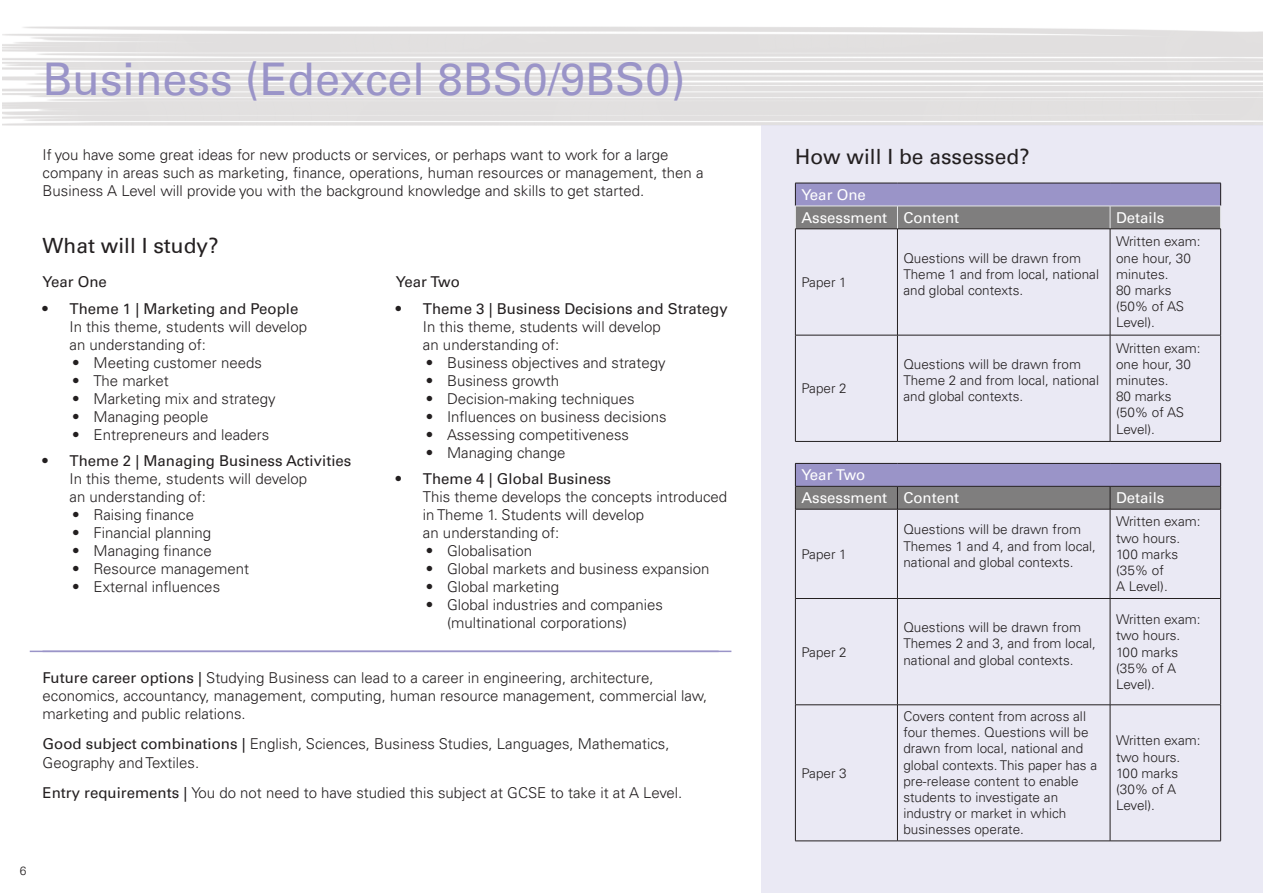
<style>
.page{position:relative;width:1263px;height:893px;background:#fff}
.page>*{position:absolute;margin:0;border:0;box-sizing:border-box;transform-origin:0 0}
.t1{font:45px "Univers LT Pro 55 Roman";color:#9a94c8}
.t2{font:21px "Univers LT Pro 55 Roman";color:#231f20}
.t3{font:300 15px/18px "Univers LT Pro 45";color:#231f20}
.t4{font:15px "Univers LT Pro 55 Roman";color:#fff}
.t5{font:15px "Univers LT Pro 55 Roman";color:#231f20}
.t6{font:300 13.5px/16.2px "Univers LT Pro 45";color:#231f20}
.t7{font:300 12px "Univers LT Pro 45";color:#231f20}
.s1{font-family:"Univers LT Pro 55 Roman";font-weight:400}
</style>
<div class="page">
<hr style="left:43px;top:651px;width:688px;height:1px;background:#9a94c8">
<hr style="left:30px;top:651px;width:689px;height:1px;background:#9a94c8">
<div style="left:761px;top:125px;width:502px;height:768px;background:#eae9f4"></div>
<hr style="left:795px;top:229px;width:1px;height:106px;background:#231f20">
<hr style="left:897px;top:229px;width:1px;height:106px;background:#231f20">
<hr style="left:1110px;top:229px;width:1px;height:106px;background:#231f20">
<hr style="left:1220px;top:229px;width:1px;height:106px;background:#231f20">
<hr style="left:795px;top:335px;width:102px;height:1px;background:#231f20">
<hr style="left:795px;top:335px;width:1px;height:106px;background:#231f20">
<hr style="left:897px;top:335px;width:213px;height:1px;background:#231f20">
<hr style="left:897px;top:335px;width:1px;height:106px;background:#231f20">
<hr style="left:1110px;top:335px;width:111px;height:1px;background:#231f20">
<hr style="left:1110px;top:335px;width:1px;height:106px;background:#231f20">
<hr style="left:1220px;top:335px;width:1px;height:106px;background:#231f20">
<hr style="left:795px;top:441px;width:102px;height:1px;background:#231f20">
<hr style="left:897px;top:441px;width:213px;height:1px;background:#231f20">
<hr style="left:1110px;top:441px;width:111px;height:1px;background:#231f20">
<svg style="left:795px;top:183px;width:426px;height:46px;background:#8c88a1"></svg>
<hr style="left:795px;top:229px;width:102px;height:1px;background:#231f20">
<hr style="left:897px;top:229px;width:213px;height:1px;background:#231f20">
<hr style="left:1110px;top:229px;width:111px;height:1px;background:#231f20">
<hr style="left:795px;top:463px;width:102px;height:1px;background:#231f20">
<hr style="left:897px;top:463px;width:213px;height:1px;background:#231f20">
<hr style="left:1110px;top:463px;width:111px;height:1px;background:#231f20">
<svg style="left:795px;top:464px;width:426px;height:45px;background:#88859e"></svg>
<hr style="left:795px;top:509px;width:102px;height:1px;background:#231f20">
<hr style="left:795px;top:509px;width:1px;height:89px;background:#231f20">
<hr style="left:897px;top:509px;width:213px;height:1px;background:#231f20">
<hr style="left:897px;top:509px;width:1px;height:89px;background:#231f20">
<hr style="left:1110px;top:509px;width:111px;height:1px;background:#231f20">
<hr style="left:1110px;top:509px;width:1px;height:89px;background:#231f20">
<hr style="left:1220px;top:509px;width:1px;height:89px;background:#231f20">
<hr style="left:795px;top:598px;width:102px;height:1px;background:#231f20">
<hr style="left:795px;top:599px;width:1px;height:106px;background:#231f20">
<hr style="left:897px;top:598px;width:213px;height:1px;background:#231f20">
<hr style="left:897px;top:599px;width:1px;height:106px;background:#231f20">
<hr style="left:1110px;top:598px;width:111px;height:1px;background:#231f20">
<hr style="left:1110px;top:599px;width:1px;height:106px;background:#231f20">
<hr style="left:1220px;top:599px;width:1px;height:106px;background:#231f20">
<hr style="left:795px;top:704px;width:102px;height:1px;background:#231f20">
<hr style="left:795px;top:705px;width:1px;height:136px;background:#231f20">
<hr style="left:897px;top:704px;width:213px;height:1px;background:#231f20">
<hr style="left:897px;top:705px;width:1px;height:136px;background:#231f20">
<hr style="left:1110px;top:704px;width:111px;height:1px;background:#231f20">
<hr style="left:1110px;top:705px;width:1px;height:136px;background:#231f20">
<hr style="left:1220px;top:705px;width:1px;height:136px;background:#231f20">
<hr style="left:795px;top:841px;width:102px;height:1px;background:#231f20">
<hr style="left:897px;top:841px;width:213px;height:1px;background:#231f20">
<hr style="left:1110px;top:841px;width:111px;height:1px;background:#231f20">
<p class="t1" style="left:43px;top:48px;width:644px">Business (Edexcel 8BS0/9BS0)</p>
<p class="t3" style="left:43px;top:145px;width:662px">If you have some great ideas for new products or services, or perhaps want to work for a large company in areas such as marketing, finance, operations, human resources or management, then a<br>Business A Level will provide you with the background knowledge and skills to get started.</p>
<p class="t2" style="left:43px;top:231px;width:178px">What will I study?</p>
<p class="t5" style="left:43px;top:272px;width:66px">Year One</p>
<p class="t3" style="left:70px;top:299px;width:239px;text-indent:-27px"><span class="s1">• Theme 1 | Marketing and People<br></span>In this theme, students will develop an understanding of:</p>
<p class="t3" style="left:72px;top:353px;width:191px">• Meeting customer needs</p>
<p class="t3" style="left:72px;top:371px;width:98px">• The market</p>
<p class="t3" style="left:72px;top:389px;width:205px">• Marketing mix and strategy</p>
<p class="t3" style="left:72px;top:407px;width:138px">• Managing people</p>
<p class="t3" style="left:72px;top:425px;width:199px">• Entrepreneurs and leaders</p>
<p class="t3" style="left:70px;top:452px;width:283px;text-indent:-27px"><span class="s1">• Theme 2 | Managing Business Activities<br></span>In this theme, students will develop<br>an understanding of:</p>
<p class="t3" style="left:72px;top:506px;width:123px">• Raising finance</p>
<p class="t3" style="left:72px;top:524px;width:140px">• Financial planning</p>
<p class="t3" style="left:72px;top:542px;width:141px">• Managing finance</p>
<p class="t3" style="left:72px;top:560px;width:178px">• Resource management</p>
<p class="t3" style="left:72px;top:578px;width:149px">• External influences</p>
<p class="t5" style="left:396px;top:272px;width:65px">Year Two</p>
<p class="t3" style="left:423px;top:299px;width:306px;text-indent:-27px"><span class="s1">• Theme 3 | Business Decisions and Strategy<br></span>In this theme, students will develop<br>an understanding of:</p>
<p class="t3" style="left:426px;top:353px;width:241px">• Business objectives and strategy</p>
<p class="t3" style="left:426px;top:371px;width:135px">• Business growth</p>
<p class="t3" style="left:426px;top:389px;width:210px">• Decision-making techniques</p>
<p class="t3" style="left:426px;top:407px;width:242px">• Influences on business decisions</p>
<p class="t3" style="left:426px;top:425px;width:205px">• Assessing competitiveness</p>
<p class="t3" style="left:426px;top:443px;width:141px">• Managing change</p>
<p class="t3" style="left:423px;top:470px;width:306px;text-indent:-27px"><span class="s1">• Theme 4 | Global Business<br></span>This theme develops the concepts introduced in Theme 1. Students will develop<br>an understanding of:</p>
<p class="t3" style="left:426px;top:542px;width:108px">• Globalisation</p>
<p class="t3" style="left:426px;top:560px;width:285px">• Global markets and business expansion</p>
<p class="t3" style="left:426px;top:578px;width:135px">• Global marketing</p>
<p class="t3" style="left:447px;top:596px;width:217px;text-indent:-21px">• Global industries and companies (multinational corporations)</p>
<p class="t3" style="left:43px;top:668px;width:666px"><span class="s1">Future career options |</span> Studying Business can lead to a career in engineering, architecture, economics, accountancy, management, computing, human resource management, commercial law, marketing and public relations.</p>
<p class="t3" style="left:43px;top:735px;width:628px"><span class="s1">Good subject combinations |</span> English, Sciences, Business Studies, Languages, Mathematics,<br>Geography and Textiles.</p>
<p class="t3" style="left:43px;top:783px;width:641px"><span class="s1">Entry requirements |</span> You do not need to have studied this subject at GCSE to take it at A Level.</p>
<p class="t7" style="left:20px;top:863px;width:8px">6</p>
<p class="t2" style="left:795px;top:142px;width:236px">How will I be assessed?</p>
<p class="t4" style="left:801px;top:184px;width:66px">Year One</p>
<p class="t4" style="left:801px;top:207px;width:87px">Assessment</p>
<p class="t4" style="left:903px;top:207px;width:57px">Content</p>
<p class="t4" style="left:1116px;top:207px;width:50px">Details</p>
<p class="t6" style="left:801px;top:274px;width:47px">Paper 1</p>
<p class="t6" style="left:801px;top:380px;width:47px">Paper 2</p>
<p class="t6" style="left:903px;top:249px;width:197px">Questions will be drawn from<br>Theme 1 and from local, national and global contexts.</p>
<p class="t6" style="left:903px;top:356px;width:197px">Questions will be drawn from<br>Theme 2 and from local, national and global contexts.</p>
<p class="t6" style="left:1116px;top:233px;width:86px">Written exam: one hour, 30 minutes.</p>
<p class="t6" style="left:1116px;top:282px;width:70px">80 marks (50% of AS<br>Level).</p>
<p class="t6" style="left:1116px;top:339px;width:86px">Written exam: one hour, 30 minutes.</p>
<p class="t6" style="left:1116px;top:388px;width:70px">80 marks (50% of AS<br>Level).</p>
<p class="t4" style="left:801px;top:465px;width:65px">Year Two</p>
<p class="t4" style="left:801px;top:487px;width:87px">Assessment</p>
<p class="t4" style="left:903px;top:487px;width:57px">Content</p>
<p class="t4" style="left:1116px;top:487px;width:50px">Details</p>
<p class="t6" style="left:801px;top:545px;width:47px">Paper 1</p>
<p class="t6" style="left:801px;top:643px;width:47px">Paper 2</p>
<p class="t6" style="left:801px;top:764px;width:47px">Paper 3</p>
<p class="t6" style="left:903px;top:521px;width:194px">Questions will be drawn from<br>Themes 1 and 4, and from local, national and global contexts.</p>
<p class="t6" style="left:1116px;top:513px;width:86px">Written exam: two hours.</p>
<p class="t6" style="left:1116px;top:545px;width:64px">100 marks (35% of<br>A Level).</p>
<p class="t6" style="left:903px;top:619px;width:194px">Questions will be drawn from<br>Themes 2 and 3, and from local, national and global contexts.</p>
<p class="t6" style="left:1116px;top:611px;width:86px">Written exam: two hours.</p>
<p class="t6" style="left:1116px;top:643px;width:64px">100 marks (35% of A<br>Level).</p>
<p class="t6" style="left:903px;top:708px;width:195px">Covers content from across all four themes. Questions will be drawn from local, national and global contexts. This paper has a pre-release content to enable</p>
<p class="t6" style="left:903px;top:789px;width:156px">students to investigate an</p>
<p class="t6" style="left:903px;top:805px;width:164px">industry or market in which businesses operate.</p>
<p class="t6" style="left:1116px;top:732px;width:86px">Written exam: two hours.</p>
<p class="t6" style="left:1116px;top:764px;width:64px">100 marks (30% of A<br>Level).</p>
</div>
